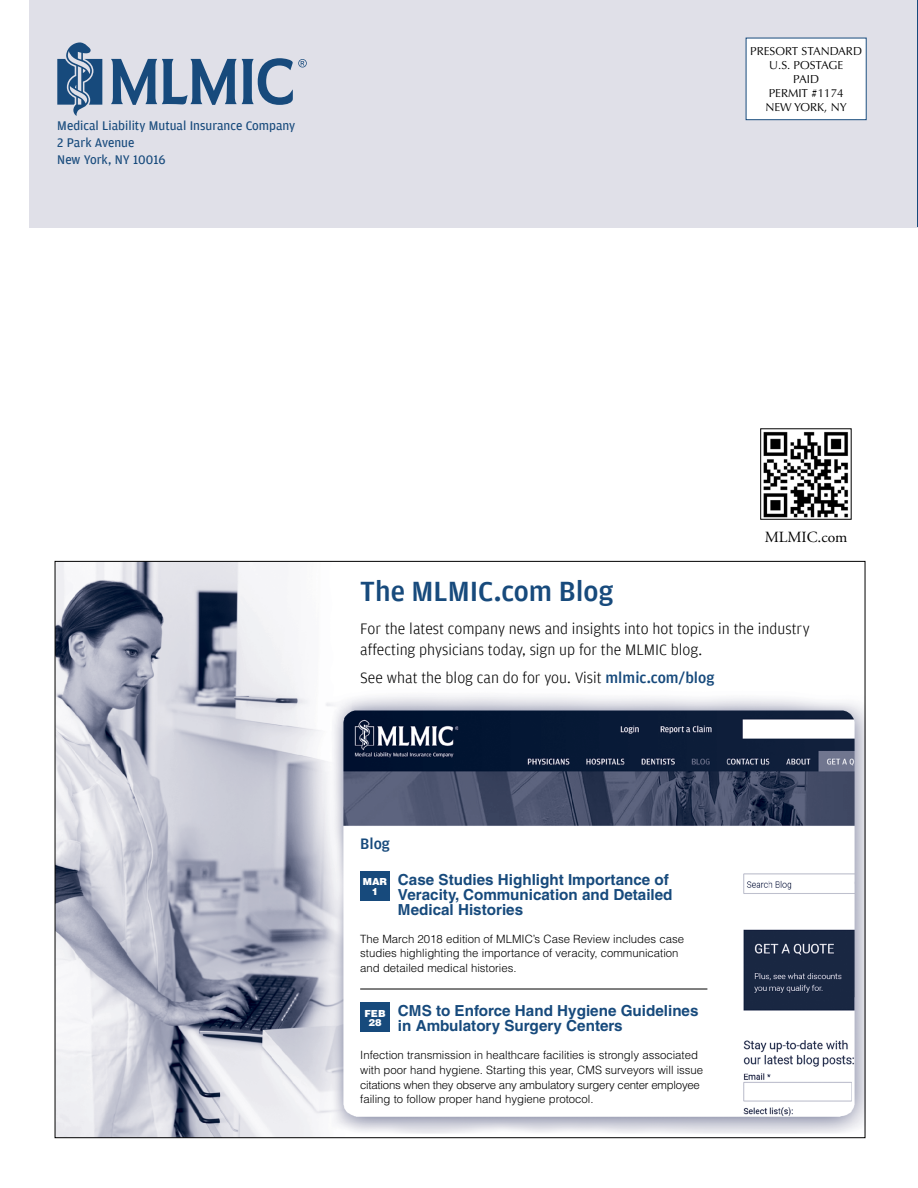
<style>
.page{position:relative;width:918px;height:1188px;background:#fff}
.page>*{position:absolute;margin:0;border:0;box-sizing:border-box;transform-origin:0 0}
.t1{font:500 29.25px "Amplitude";color:#174a7c}
.t2{font:300 15.9px/21px "Amplitude";color:#000}
.t3{font:500 15.9px "Amplitude";color:#174a7c}
.t4{font:15.45px "Adobe Garamond";color:#000}
.t5{font:700 15.15px/15px "Helvetica";color:#174a7c}
.t6{font:13.2px/17px "Amplitude";color:#174a7c}
.t7{font:11.55px/14px "Optima";color:#000;text-align:center}
.t8{font:300 11.4px/14.7px "Helvetica";color:#000}
.t9{font:900 9.75px/9.8px "Helvetica";color:#fff;text-align:center}
.s1{font-weight:500;color:#174a7c}
</style>
<div class="page">
<div style="left:29px;top:0;width:888px;height:227px;background:#e0e0e8"></div>
<div style="left:746px;top:38px;width:120px;height:82px;background:#fff"></div>
<div style="left:746px;top:38px;width:121px;height:82px;border:1px solid #174a7c"></div>
<hr style="left:917px;top:0;width:1px;height:227px;background:#174a7c">
<img style="left:763px;top:431px;width:85px;height:87px">
<div style="left:760px;top:428px;width:92px;height:92px;border:1px solid #000"></div>
<svg style="left:57px;top:42px;width:45px;height:74px"></svg>
<svg style="left:111px;top:58px;width:196px;height:47px"></svg>
<img style="left:57px;top:563px;width:806px;height:573px">
<div style="left:360px;top:871px;width:30px;height:29px;background:#174a7c"></div>
<div style="left:360px;top:1003px;width:30px;height:29px;background:#174a7c"></div>
<hr style="left:360px;top:989px;width:347px;height:1px;background:#000">
<p class="t6" style="left:57px;top:117px;width:240px">Medical Liability Mutual Insurance Company<br>2 Park Avenue<br>New York, NY 10016</p>
<p class="t7" style="left:750px;top:45px;width:113px">PRESORT STANDARD<br>U.S. POSTAGE<br>PAID<br>PERMIT #1174<br>NEW YORK, NY</p>
<h3 class="t4" style="left:765px;top:529px;width:84px">MLMIC.com</h3>
<h1 class="t1" style="left:360px;top:575px;width:255px">The MLMIC.com Blog</h1>
<h2 class="t2" style="left:360px;top:619px;width:451px">For the latest company news and insights into hot topics in the industry affecting physicians today, sign up for the MLMIC blog.</h2>
<h2 class="t2" style="left:360px;top:667px;width:356px">See what the blog can do for you. Visit <span class="s1">mlmic.com/blog</span></h2>
<h2 class="t3" style="left:360px;top:834px;width:31px">Blog</h2>
<h3 class="t5" style="left:398px;top:872px;width:276px">Case Studies Highlight Importance of<br>Veracity, Communication and Detailed<br>Medical Histories</h3>
<p class="t8" style="left:360px;top:931px;width:325px">The March 2018 edition of MLMIC’s Case Review includes case studies highlighting the importance of veracity, communication and detailed medical histories.</p>
<h3 class="t5" style="left:398px;top:1003px;width:302px">CMS to Enforce Hand Hygiene Guidelines in Ambulatory Surgery Centers</h3>
<p class="t8" style="left:360px;top:1048px;width:345px">Infection transmission in healthcare facilities is strongly associated with poor hand hygiene. Starting this year, CMS surveyors will issue citations when they observe any ambulatory surgery center employee failing to follow proper hand hygiene protocol.</p>
<p class="t9" style="left:363px;top:876px;width:26px">MAR<br>1</p>
<p class="t9" style="left:364px;top:1008px;width:23px">FEB<br>28</p>
</div>
